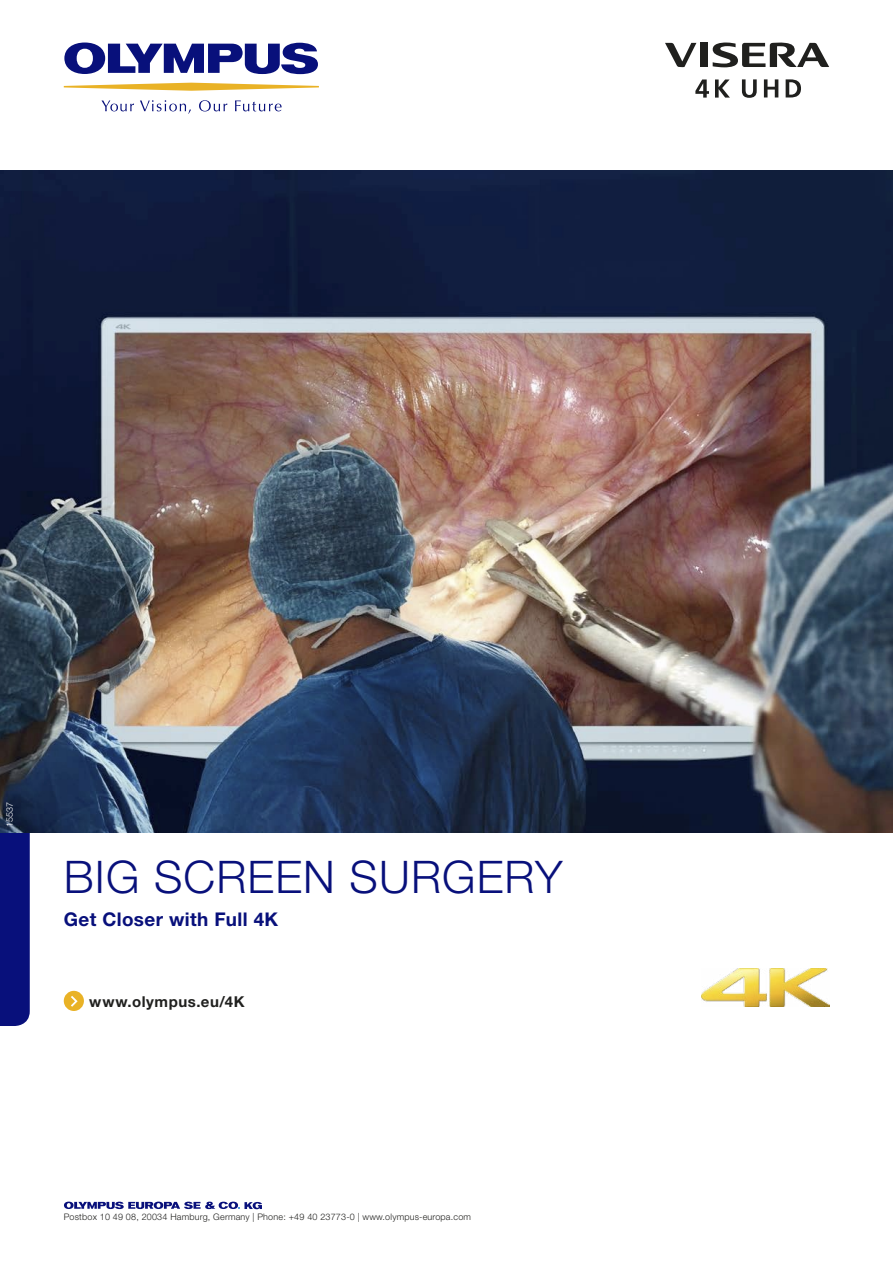
<style>
.page{position:relative;width:893px;height:1263px;background:#fff}
.page>*{position:absolute;margin:0;border:0;box-sizing:border-box;transform-origin:0 0}
.t1{font:300 45px "Helvetica Neue LT Pro";letter-spacing:.025em;color:#08107b}
.t2{font:700 18.9px "Helvetica Neue LT Pro";letter-spacing:.02em;color:#08107b}
.t3{font:700 15px "Helvetica Neue LT Pro";letter-spacing:.035em;color:#20201e}
.t4{font:300 9px "Helvetica Neue LT Pro";letter-spacing:.02em;color:#20201e}
.t5{font:300 9px "Helvetica Neue LT Pro";color:#fff}
</style>
<div class="page">
<svg style="left:64px;top:1201px;width:198px;height:8px"></svg>
<div style="left:0;top:833px;width:30px;height:193px;background:#08107b"></div>
<img style="left:0;top:170px;width:893px;height:663px">
<div style="left:64px;top:991px;width:20px;height:20px;background:#e9b226;border-radius:50%"></div>
<svg style="left:71px;top:996px;width:7px;height:11px"></svg>
<svg style="left:64px;top:43px;width:254px;height:31px"></svg>
<svg style="left:64px;top:83px;width:255px;height:8px"></svg>
<svg style="left:101px;top:100px;width:33px;height:11px"></svg>
<svg style="left:140px;top:100px;width:51px;height:14px"></svg>
<svg style="left:199px;top:100px;width:28px;height:11px"></svg>
<svg style="left:235px;top:100px;width:47px;height:11px"></svg>
<svg style="left:695px;top:79px;width:14px;height:19px"></svg>
<svg style="left:715px;top:79px;width:15px;height:19px"></svg>
<svg style="left:742px;top:79px;width:15px;height:19px"></svg>
<svg style="left:764px;top:79px;width:14px;height:18px"></svg>
<svg style="left:786px;top:79px;width:15px;height:18px"></svg>
<svg style="left:665px;top:43px;width:31px;height:24px"></svg>
<div style="left:700px;top:43px;width:7px;height:24px;background:#20201e"></div>
<svg style="left:713px;top:42px;width:116px;height:25px"></svg>
<img style="left:702px;top:968px;width:127px;height:39px">
<p class="t5" style="left:4px;top:826px;width:27px;rotate:-90deg">15537</p>
<h1 class="t1" style="left:64px;top:849px;width:500px">BIG SCREEN SURGERY</h1>
<h2 class="t2" style="left:64px;top:907px;width:216px">Get Closer with Full 4K</h2>
<h3 class="t3" style="left:89px;top:992px;width:157px">www.olympus.eu/4K</h3>
<p class="t4" style="left:64px;top:1212px;width:409px">Postbox 10 49 08, 20034 Hamburg, Germany | Phone: +49 40 23773-0 | www.olympus-europa.com</p>
</div>
